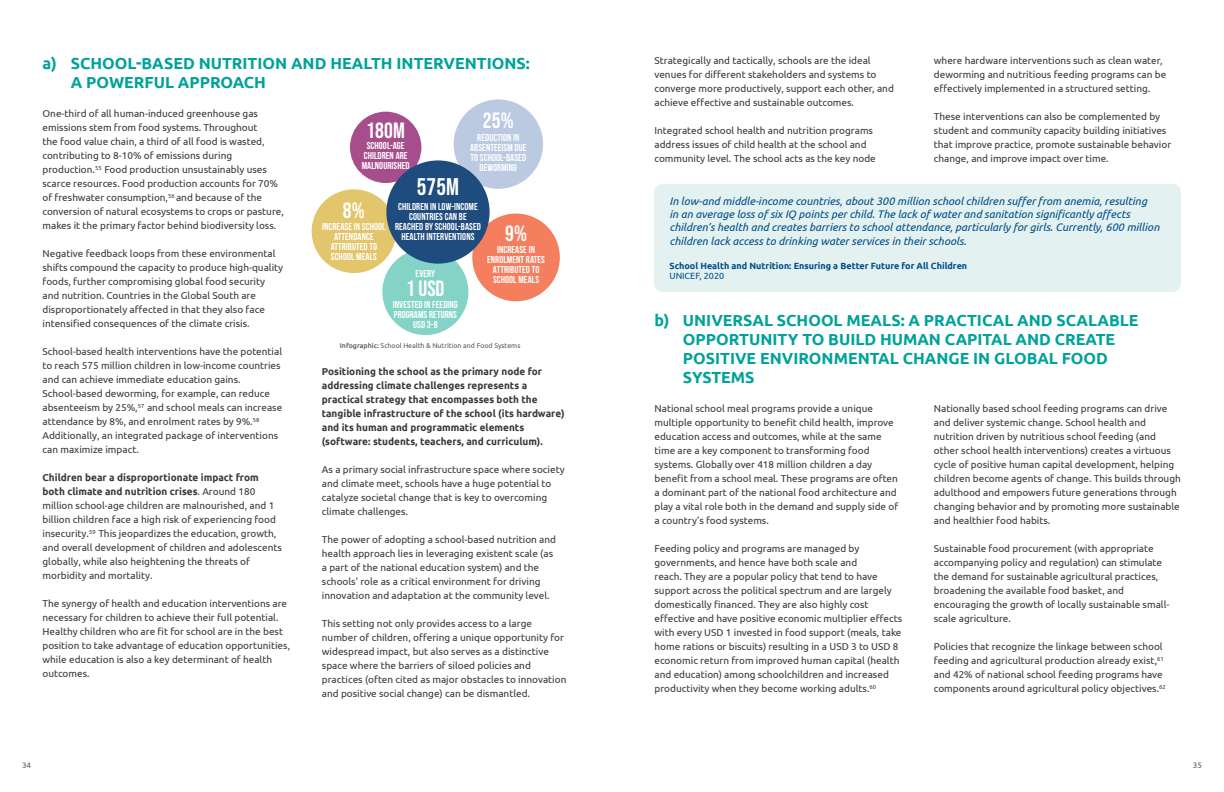
<style>
.page{position:relative;width:1224px;height:792px;background:#fff}
.page>*{position:absolute;margin:0;border:0;box-sizing:border-box;transform-origin:0 0}
.t1{font:24px "Bebas Neue";color:#fff}
.t2{font:22px "Bebas Neue";letter-spacing:.01em;color:#fff}
.t3{font:700 16px/19.2px "Ubuntu";color:#00a299}
.t4{font:italic 11px/13.2px "Ubuntu";color:#004d88}
.t5{font:10px/14px "Ubuntu";color:#39383a}
.t6{font:700 10px/10px "Bebas Neue";letter-spacing:.01em;color:#fff;text-align:center}
.t7{font:700 10px/14px "Ubuntu";color:#39383a}
.t8{font:700 9px "Ubuntu";color:#004d88}
.t9{font:9px "Ubuntu";color:#004d88}
.t10{font:8px "Ubuntu";color:#58595b}
.t11{font:7px "Ubuntu";color:#58595b}
.s1{font-weight:700}
.s2{font-weight:500}
</style>
<div class="page">
<div style="left:654px;top:184px;width:527px;height:108px;background:#e3f1f0;border-radius:9px"></div>
<div style="left:350px;top:112px;width:71px;height:71px;background:#a64e8b;border-radius:50%"></div>
<div style="left:312px;top:189px;width:84px;height:84px;background:#e3c56b;border-radius:50%"></div>
<div style="left:454px;top:99px;width:89px;height:90px;background:#bbcae1;border-radius:50%"></div>
<div style="left:472px;top:214px;width:88px;height:87px;background:#f47e5e;border-radius:50%"></div>
<div style="left:382px;top:249px;width:86px;height:86px;background:#83d3c6;border-radius:50%"></div>
<div style="left:386px;top:160px;width:104px;height:104px;background:#1e4c7e;border-radius:50%"></div>
<h3 class="t3" style="left:71px;top:54px;width:460px;text-indent:-28px">a) SCHOOL-BASED NUTRITION AND HEALTH INTERVENTIONS:<br>A POWERFUL APPROACH</h3>
<p class="t5" style="left:655px;top:54px;width:241px">Strategically and tactically, schools are the ideal venues for different stakeholders and systems to converge more productively, support each other, and achieve effective and sustainable outcomes.</p>
<p class="t5" style="left:655px;top:124px;width:223px">Integrated school health and nutrition programs address issues of child health at the school and community level. The school acts as the key node</p>
<p class="t5" style="left:934px;top:54px;width:234px">where hardware interventions such as clean water, deworming and nutritious feeding programs can be effectively implemented in a structured setting.</p>
<p class="t5" style="left:934px;top:110px;width:239px">These interventions can also be complemented by student and community capacity building initiatives that improve practice, promote sustainable behavior change, and improve impact over time.</p>
<p class="t4" style="left:669px;top:194px;width:491px">In low-and middle-income countries, about 300 million school children suffer from anemia, resulting<br>in an average loss of six IQ points per child. The lack of water and sanitation significantly affects children’s health and creates barriers to school attendance, particularly for girls. Currently, 600 million children lack access to drinking water services in their schools.</p>
<p class="t8" style="left:669px;top:260px;width:299px">School Health and Nutrition: Ensuring a Better Future for All Children</p>
<p class="t9" style="left:669px;top:271px;width:56px">UNICEF, 2020</p>
<p class="t5" style="left:43px;top:106px;width:243px">One-third of all human-induced greenhouse gas emissions stem from food systems. Throughout<br>the food value chain, a third of all food is wasted, contributing to 8-10% of emissions during production.<sup>55</sup> Food production unsustainably uses scarce resources. Food production accounts for 70% of freshwater consumption,<sup>56</sup> and because of the conversion of natural ecosystems to crops or pasture, makes it the primary factor behind biodiversity loss.</p>
<p class="t5" style="left:43px;top:246px;width:242px">Negative feedback loops from these environmental shifts compound the capacity to produce high-quality foods, further compromising global food security and nutrition. Countries in the Global South are disproportionately affected in that they also face intensified consequences of the climate crisis.</p>
<p class="t5" style="left:43px;top:344px;width:241px">School-based health interventions have the potential to reach 575 million children in low-income countries and can achieve immediate education gains.<br>School-based deworming, for example, can reduce absenteeism by 25%,<sup>57</sup> and school meals can increase attendance by 8%, and enrolment rates by 9%.<sup>58<br></sup>Additionally, an integrated package of interventions can maximize impact.</p>
<p class="t5" style="left:43px;top:470px;width:241px"><span class="s1">Children bear a disproportionate impact from both climate and nutrition crises</span>. Around 180 million school-age children are malnourished, and 1 billion children face a high risk of experiencing food insecurity.<sup>59</sup> This jeopardizes the education, growth, and overall development of children and adolescents globally, while also heightening the threats of morbidity and mortality.</p>
<p class="t5" style="left:43px;top:596px;width:249px">The synergy of health and education interventions are necessary for children to achieve their full potential.<br>Healthy children who are fit for school are in the best position to take advantage of education opportunities, while education is also a key determinant of health outcomes.</p>
<h2 class="t2" style="left:483px;top:108px;width:32px">25%</h2>
<p class="t6" style="left:470px;top:132px;width:58px">REDUCTION IN<br>ABSENTEEISM DUE<br>TO SCHOOL-BASED<br>DEWORMING</p>
<h2 class="t2" style="left:366px;top:118px;width:40px">180M</h2>
<p class="t6" style="left:362px;top:141px;width:49px">SCHOOL-AGE<br>CHILDREN ARE<br>MALNOURISHED</p>
<h1 class="t1" style="left:417px;top:174px;width:44px">575M</h1>
<p class="t6" style="left:395px;top:202px;width:87px">CHILDREN IN LOW-INCOME<br>COUNTRIES CAN BE<br>REACHED BY SCHOOL-BASED<br>HEALTH INTERVENTIONS</p>
<h2 class="t2" style="left:343px;top:198px;width:23px">8%</h2>
<p class="t6" style="left:322px;top:221px;width:65px">INCREASE IN SCHOOL<br>ATTENDANCE<br>ATTRIBUTED TO<br>SCHOOL MEALS</p>
<h2 class="t2" style="left:505px;top:221px;width:23px">9%</h2>
<p class="t6" style="left:487px;top:245px;width:59px">INCREASE IN<br>ENROLMENT RATES<br>ATTRIBUTED TO<br>SCHOOL MEALS</p>
<p class="t6" style="left:416px;top:269px;width:21px">EVERY</p>
<h2 class="t2" style="left:406px;top:275px;width:40px">1 USD</h2>
<p class="t6" style="left:393px;top:299px;width:66px">INVESTED IN FEEDING<br>PROGRAMS RETURNS<br>USD 3-8</p>
<h3 class="t3" style="left:683px;top:310px;width:457px;text-indent:-28px">b) UNIVERSAL SCHOOL MEALS: A PRACTICAL AND SCALABLE OPPORTUNITY TO BUILD HUMAN CAPITAL AND CREATE POSITIVE ENVIRONMENTAL CHANGE IN GLOBAL FOOD SYSTEMS</h3>
<p class="t11" style="left:340px;top:342px;width:182px"><span class="s2">Infographic:</span> School Health &amp; Nutrition and Food Systems</p>
<p class="t7" style="left:322px;top:364px;width:244px">Positioning the school as the primary node for addressing climate challenges represents a practical strategy that encompasses both the tangible infrastructure of the school (its hardware) and its human and programmatic elements (software: students, teachers, and curriculum).</p>
<p class="t5" style="left:322px;top:462px;width:244px">As a primary social infrastructure space where society and climate meet, schools have a huge potential to catalyze societal change that is key to overcoming climate challenges.</p>
<p class="t5" style="left:322px;top:532px;width:236px">The power of adopting a school-based nutrition and health approach lies in leveraging existent scale (as a part of the national education system) and the schools’ role as a critical environment for driving innovation and adaptation at the community level.</p>
<p class="t5" style="left:322px;top:616px;width:246px">This setting not only provides access to a large number of children, offering a unique opportunity for widespread impact, but also serves as a distinctive space where the barriers of siloed policies and practices (often cited as major obstacles to innovation and positive social change) can be dismantled.</p>
<p class="t5" style="left:655px;top:402px;width:245px">National school meal programs provide a unique multiple opportunity to benefit child health, improve education access and outcomes, while at the same time are a key component to transforming food systems. Globally over 418 million children a day benefit from a school meal. These programs are often a dominant part of the national food architecture and play a vital role both in the demand and supply side of a country’s food systems.</p>
<p class="t5" style="left:655px;top:542px;width:249px">Feeding policy and programs are managed by governments, and hence have both scale and<br>reach. They are a popular policy that tend to have support across the political spectrum and are largely domestically financed. They are also highly cost effective and have positive economic multiplier effects with every USD 1 invested in food support (meals, take home rations or biscuits) resulting in a USD 3 to USD 8 economic return from improved human capital (health and education) among schoolchildren and increased productivity when they become working adults.<sup>60</sup></p>
<p class="t5" style="left:934px;top:402px;width:248px">Nationally based school feeding programs can drive and deliver systemic change. School health and nutrition driven by nutritious school feeding (and other school health interventions) creates a virtuous cycle of positive human capital development, helping children become agents of change. This builds through adulthood and empowers future generations through changing behavior and by promoting more sustainable and healthier food habits.</p>
<p class="t5" style="left:934px;top:542px;width:237px">Sustainable food procurement (with appropriate accompanying policy and regulation) can stimulate the demand for sustainable agricultural practices, broadening the available food basket, and encouraging the growth of locally sustainable small&shy;scale agriculture.</p>
<p class="t5" style="left:934px;top:640px;width:233px">Policies that recognize the linkage between school feeding and agricultural production already exist,<sup>61 </sup>and 42% of national school feeding programs have components around agricultural policy objectives.<sup>62</sup></p>
<p class="t10" style="left:22px;top:760px;width:11px">34</p>
<p class="t10" style="left:1193px;top:760px;width:11px">35</p>
</div>
